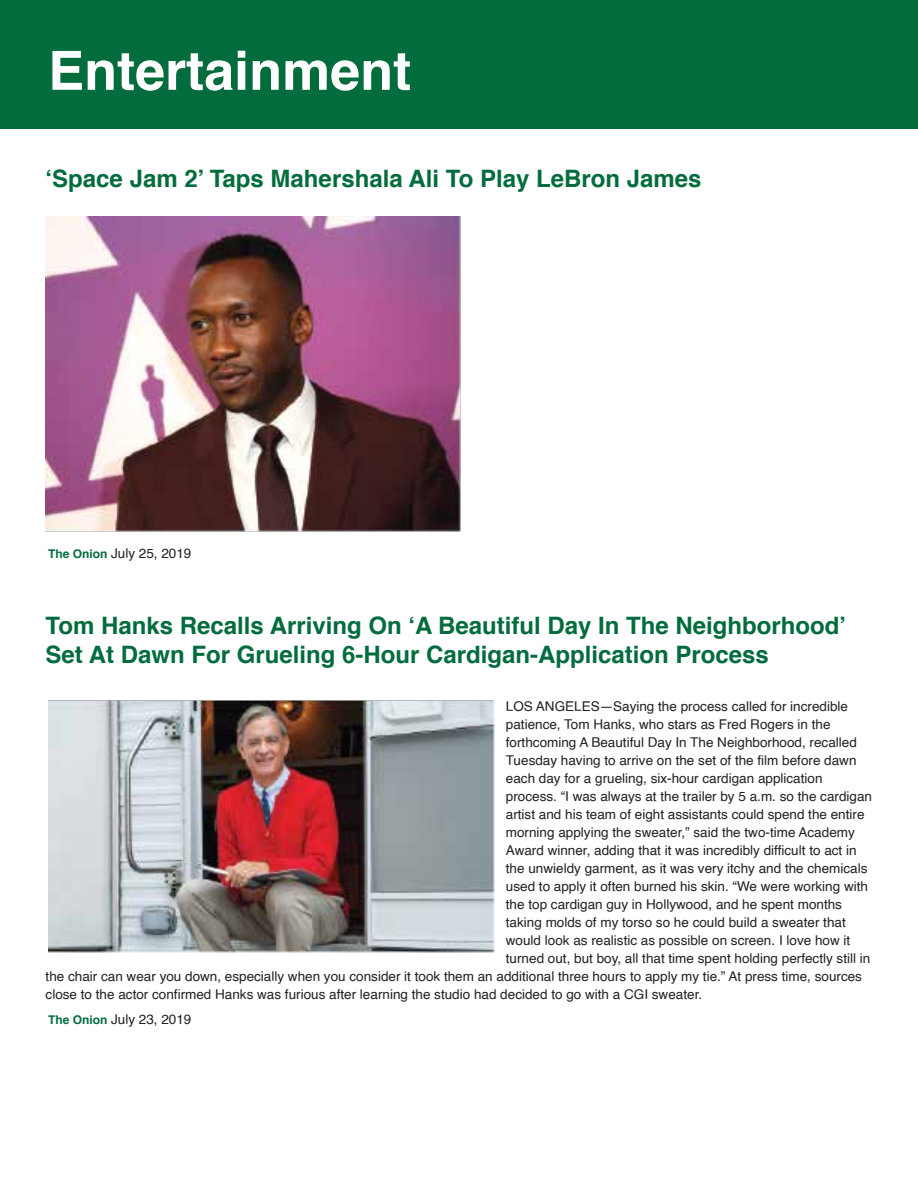
<style>
.page{position:relative;width:918px;height:1188px;background:#fff}
.page>*{position:absolute;margin:0;border:0;box-sizing:border-box;transform-origin:0 0}
.t1{font:700 54px "Helvetica";color:#fff}
.t2{font:700 24px/28.8px "Helvetica";color:#036c3c}
.t3{font:13.5px "Helvetica";color:#231f20}
.s1{font-weight:700;font-size:12px;color:#036c3c}
</style>
<div class="page">
<div style="left:0;top:0;width:918px;height:129px;background:#036c3c"></div>
<img style="left:45px;top:216px;width:416px;height:316px">
<img style="left:48px;top:700px;width:447px;height:252px">
<h1 class="t1" style="left:48px;top:27px;width:365px">Entertainment</h1>
<h2 class="t2" style="left:46px;top:165px;width:657px">‘Space Jam 2’ Taps Mahershala Ali To Play LeBron James</h2>
<p class="t3" style="left:48px;top:542px;width:145px"><span class="s1">The Onion</span> July 25, 2019</p>
<h2 class="t2" style="left:46px;top:611px;width:802px">Tom Hanks Recalls Arriving On ‘A Beautiful Day In The Neighborhood’<br>Set At Dawn For Grueling 6-Hour Cardigan-Application Process</h2>
<p class="t3" style="left:506px;top:696px;width:344px">LOS ANGELES—Saying the process called for incredible</p>
<p class="t3" style="left:506px;top:714px;width:326px">patience, Tom Hanks, who stars as Fred Rogers in the</p>
<p class="t3" style="left:506px;top:732px;width:352px">forthcoming A Beautiful Day In The Neighborhood, recalled</p>
<p class="t3" style="left:506px;top:750px;width:352px">Tuesday having to arrive on the set of the film before dawn</p>
<p class="t3" style="left:506px;top:768px;width:318px">each day for a grueling, six-hour cardigan application</p>
<p class="t3" style="left:506px;top:786px;width:368px">process. “I was always at the trailer by 5 a.m. so the cardigan</p>
<p class="t3" style="left:506px;top:804px;width:360px">artist and his team of eight assistants could spend the entire</p>
<p class="t3" style="left:506px;top:822px;width:350px">morning applying the sweater,” said the two-time Academy</p>
<p class="t3" style="left:506px;top:840px;width:352px">Award winner, adding that it was incredibly difficult to act in</p>
<p class="t3" style="left:506px;top:858px;width:363px">the unwieldy garment, as it was very itchy and the chemicals</p>
<p class="t3" style="left:506px;top:876px;width:364px">used to apply it often burned his skin. “We were working with</p>
<p class="t3" style="left:506px;top:894px;width:338px">the top cardigan guy in Hollywood, and he spent months</p>
<p class="t3" style="left:506px;top:912px;width:341px">taking molds of my torso so he could build a sweater that</p>
<p class="t3" style="left:506px;top:930px;width:346px">would look as realistic as possible on screen. I love how it</p>
<p class="t3" style="left:506px;top:948px;width:366px">turned out, but boy, all that time spent holding perfectly still in</p>
<p class="t3" style="left:46px;top:966px;width:818px">the chair can wear you down, especially when you consider it took them an additional three hours to apply my tie.” At press time, sources</p>
<p class="t3" style="left:46px;top:984px;width:658px">close to the actor confirmed Hanks was furious after learning the studio had decided to go with a CGI sweater.</p>
<p class="t3" style="left:48px;top:1009px;width:145px"><span class="s1">The Onion</span> July 23, 2019</p>
</div>
